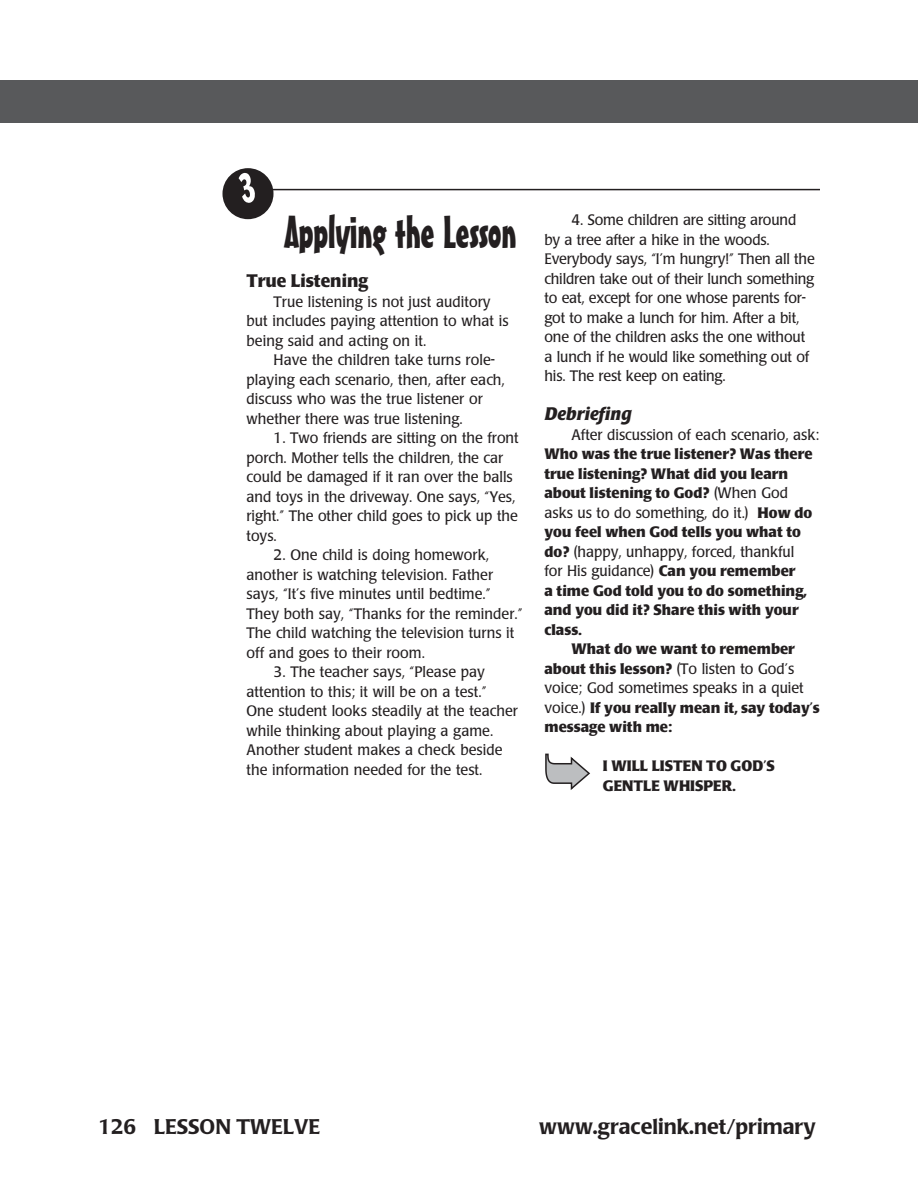
<style>
.page{position:relative;width:918px;height:1202px;background:#fff}
.page>*{position:absolute;margin:0;border:0;box-sizing:border-box;transform-origin:0 0}
.section_title{font:45px "Mister Earl BT";letter-spacing:-.01em;color:#231f20}
.t1{font:500 21px "Poppl Laudatio";color:#231f20}
.subhead{font:700 18px "Poppl Laudatio";color:#231f20;scale:.95 1}
.subhead-2{font:italic 700 18px "Poppl Laudatio";color:#231f20}
.body{font:15px/19.5px "Poppl Laudatio";letter-spacing:.005em;color:#231f20}
.body-2{font:700 15px/19.5px "Poppl Laudatio";color:#231f20}
.body-3{font:15px/19.5px "Poppl Laudatio";letter-spacing:.005em;color:#231f20;scale:.95 1}
.body-Xindent{font:700 15px "Poppl Laudatio";color:#231f20}
.s1{font-weight:400}
</style>
<div class="page">
<div style="left:0;top:80px;width:891px;height:43px;background:#58595b"></div>
<div style="left:891px;top:80px;width:27px;height:43px;background:#58595b"></div>
<hr style="left:272px;top:189px;width:548px;height:1px;background:#231f20">
<div style="left:222px;top:168px;width:51px;height:51px;background:#231f20;border-radius:50%"></div>
<svg style="left:545px;top:753px;width:45px;height:37px"></svg>
<p class="section_title" style="left:284px;top:205px;width:234px">Applying the Lesson</p>
<p class="subhead" style="left:247px;top:271px;width:129px">True Listening</p>
<p class="body-3" style="left:247px;top:292px;width:277px;text-indent:27px">True listening is not just auditory but includes paying attention to what is being said and acting on it.</p>
<p class="body-3" style="left:247px;top:350px;width:273px;text-indent:27px">Have the children take turns role&shy;playing each scenario, then, after each, discuss who was the true listener or whether there was true listening.</p>
<p class="body" style="left:247px;top:428px;width:274px;text-indent:27px">1. Two friends are sitting on the front porch. Mother tells the children, the car could be damaged if it ran over the balls and toys in the driveway. One says, “Yes, right.” The other child goes to pick up the toys.</p>
<p class="body" style="left:247px;top:545px;width:277px;text-indent:27px">2. One child is doing homework, another is watching television. Father says, “It’s five minutes until bedtime.” They both say, “Thanks for the reminder.” The child watching the television turns it off and goes to their room.</p>
<p class="body" style="left:247px;top:662px;width:273px;text-indent:27px">3. The teacher says, “Please pay attention to this; it will be on a test.”<br>One student looks steadily at the teacher while thinking about playing a game.<br>Another student makes a check beside the information needed for the test.</p>
<p class="body" style="left:544px;top:210px;width:272px;text-indent:27px">4. Some children are sitting around by a tree after a hike in the woods.<br>Everybody says, “I’m hungry!” Then all the children take out of their lunch something to eat, except for one whose parents for&shy;got to make a lunch for him. After a bit, one of the children asks the one without a lunch if he would like something out of his. The rest keep on eating.</p>
<p class="subhead-2" style="left:544px;top:404px;width:89px">Debriefing</p>
<p class="body-2" style="left:544px;top:425px;width:276px;text-indent:27px"><span class="s1">After discussion of each scenario, ask:<br></span>Who was the true listener? Was there true listening? What did you learn about listening to God? <span class="s1">(When God asks us to do something, do it.)</span> How do you feel when God tells you what to do? <span class="s1">(happy, unhappy, forced, thankful<br>for His guidance)</span> Can you remember<br>a time God told you to do something, and you did it? Share this with your class.</p>
<p class="body-2" style="left:544px;top:639px;width:277px;text-indent:27px">What do we want to remember about this lesson? <span class="s1">(To listen to God’s voice; God sometimes speaks in a quiet voice.)</span> If you really mean it, say today’s message with me:</p>
<p class="body-Xindent" style="left:603px;top:757px;width:173px">I WILL LISTEN TO GOD’S</p>
<p class="body-Xindent" style="left:603px;top:777px;width:134px">GENTLE WHISPER.</p>
<p class="t1" style="left:98px;top:1115px;width:224px">126 LESSON TWELVE</p>
<p class="t1" style="left:539px;top:1115px;width:278px">www.gracelink.net/primary</p>
</div>
